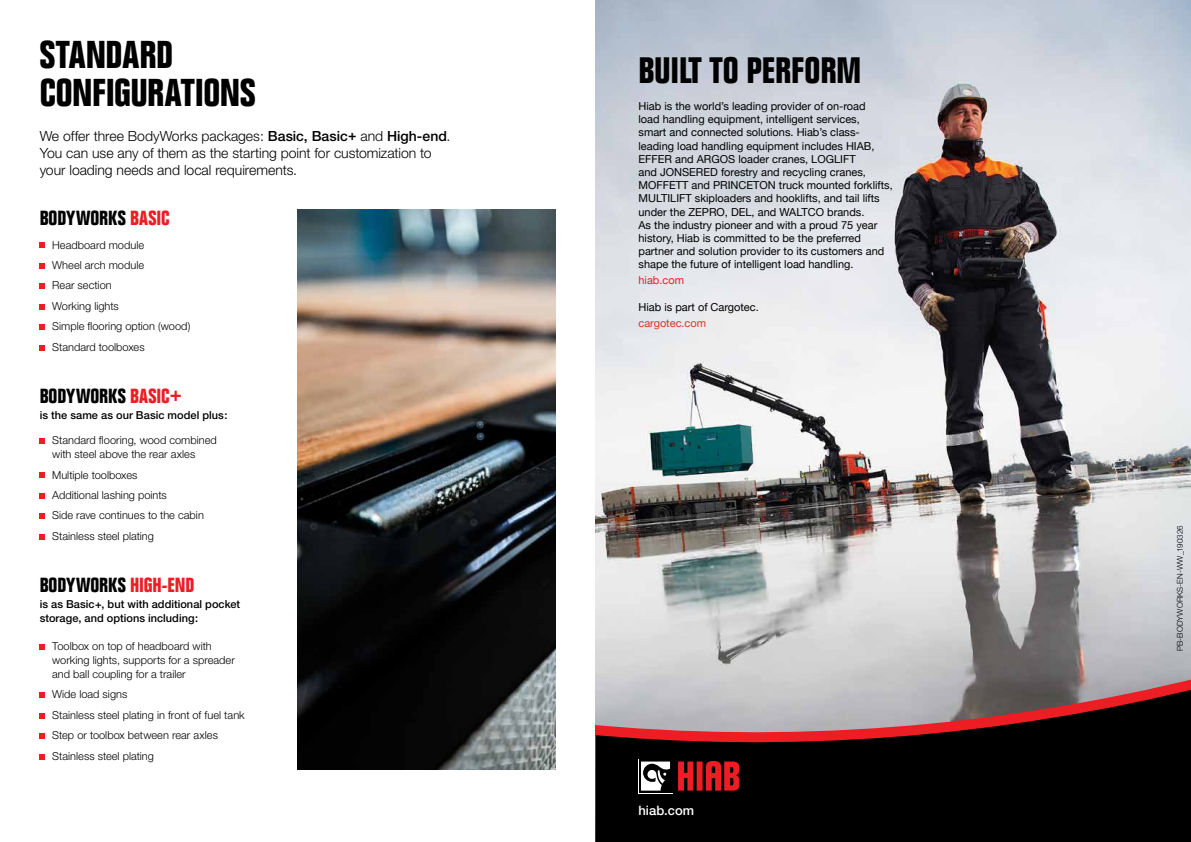
<style>
.page{position:relative;width:1191px;height:842px;background:#fff}
.page>*{position:absolute;margin:0;border:0;box-sizing:border-box;transform-origin:0 0}
.t1{font:700 condensed 38px/38px "Folio";letter-spacing:-.01em;color:#000}
.t2{font:700 condensed 36px "Folio";color:#000}
.t3{font:700 condensed 20px "Folio";letter-spacing:.005em;color:#000}
.t4{font:300 14px/17px "Helvetica Neue";letter-spacing:-.005em;color:#000}
.t5{font:500 13px "Helvetica Neue";color:#fff}
.t6{font:11px/13.2px "Helvetica Neue";color:#000}
.t7{font:300 11px/20.4px "Helvetica Neue";color:#000}
.t8{font:500 11px/14px "Helvetica Neue";letter-spacing:.005em;color:#000}
.t9{font:11px "Helvetica Neue";color:#d8372b}
.t10{font:11px "Helvetica Neue";color:#ed1d24}
.t11{font:300 8px "Helvetica Neue";letter-spacing:.005em;color:#000}
.s1{font-weight:500}
.s2{color:#ed1d24}
</style>
<div class="page">
<img style="left:595px;top:0;width:596px;height:669px">
<div style="left:595px;top:743px;width:596px;height:99px;background:#000"></div>
<svg style="left:678px;top:761px;width:61px;height:30px;background:#a61419"></svg>
<svg style="left:638px;top:759px;width:34px;height:34px"></svg>
<div style="left:639px;top:759px;width:33px;height:33px;background:#000"></div>
<svg style="left:641px;top:761px;width:29px;height:30px"></svg>
<svg style="left:595px;top:669px;width:596px;height:74px;background:#94777a"></svg>
<svg style="left:40px;top:243px;width:5px;height:5px"></svg>
<svg style="left:40px;top:263px;width:5px;height:5px"></svg>
<svg style="left:40px;top:284px;width:5px;height:5px"></svg>
<svg style="left:40px;top:304px;width:5px;height:5px"></svg>
<svg style="left:40px;top:324px;width:5px;height:6px"></svg>
<svg style="left:40px;top:345px;width:5px;height:5px"></svg>
<svg style="left:40px;top:438px;width:5px;height:5px"></svg>
<svg style="left:40px;top:473px;width:5px;height:5px"></svg>
<svg style="left:40px;top:493px;width:5px;height:5px"></svg>
<svg style="left:40px;top:513px;width:5px;height:6px"></svg>
<svg style="left:40px;top:534px;width:5px;height:5px"></svg>
<svg style="left:40px;top:644px;width:5px;height:5px"></svg>
<svg style="left:40px;top:693px;width:5px;height:5px"></svg>
<svg style="left:40px;top:713px;width:5px;height:5px"></svg>
<svg style="left:40px;top:733px;width:5px;height:6px"></svg>
<svg style="left:40px;top:754px;width:5px;height:5px"></svg>
<img style="left:298px;top:210px;width:258px;height:560px">
<h1 class="t1" style="left:40px;top:36px;width:217px">STANDARD<br>CONFIGURATIONS</h1>
<p class="t4" style="left:40px;top:128px;width:412px">We offer three BodyWorks packages: <span class="s1">Basic, Basic+</span> and <span class="s1">High-end</span>.<br>You can use any of them as the starting point for customization to your loading needs and local requirements.</p>
<h3 class="t3" style="left:40px;top:207px;width:131px">BODYWORKS <span class="s2">BASIC</span></h3>
<p class="t7" style="left:52px;top:234px;width:140px">Headboard module<br>Wheel arch module<br>Rear section<br>Working lights<br>Simple flooring option (wood)<br>Standard toolboxes</p>
<h3 class="t3" style="left:40px;top:385px;width:144px">BODYWORKS <span class="s2">BASIC+</span></h3>
<p class="t8" style="left:40px;top:408px;width:189px">is the same as our Basic model plus:</p>
<p class="t7" style="left:52px;top:433px;width:166px;line-height:14px">Standard flooring, wood combined with steel above the rear axles</p>
<p class="t7" style="left:52px;top:464px;width:153px">Multiple toolboxes<br>Additional lashing points<br>Side rave continues to the cabin<br>Stainless steel plating</p>
<h3 class="t3" style="left:40px;top:574px;width:156px">BODYWORKS <span class="s2">HIGH-END</span></h3>
<p class="t8" style="left:40px;top:597px;width:202px">is as Basic+, but with additional pocket storage, and options including:</p>
<p class="t7" style="left:52px;top:639px;width:184px;line-height:14px">Toolbox on top of headboard with working lights, supports for a spreader and ball coupling for a trailer</p>
<p class="t7" style="left:52px;top:684px;width:194px">Wide load signs<br>Stainless steel plating in front of fuel tank<br>Step or toolbox between rear axles<br>Stainless steel plating</p>
<h2 class="t2" style="left:638px;top:50px;width:224px">BUILT TO PERFORM</h2>
<p class="t6" style="left:638px;top:100px;width:256px">Hiab is the world’s leading provider of on-road<br>load handling equipment, intelligent services,<br>smart and connected solutions. Hiab’s class&shy;leading load handling equipment includes HIAB, EFFER and ARGOS loader cranes, LOGLIFT<br>and JONSERED forestry and recycling cranes, MOFFETT and PRINCETON truck mounted forklifts, MULTILIFT skiploaders and hooklifts, and tail lifts under the ZEPRO, DEL, and WALTCO brands.<br>As the industry pioneer and with a proud 75 year history, Hiab is committed to be the preferred partner and solution provider to its customers and shape the future of intelligent load handling.</p>
<p class="t10" style="left:638px;top:273px;width:47px">hiab.com</p>
<p class="t6" style="left:638px;top:301px;width:122px">Hiab is part of Cargotec.</p>
<p class="t9" style="left:638px;top:315px;width:69px">cargotec.com</p>
<p class="t5" style="left:638px;top:803px;width:57px">hiab.com</p>
<p class="t11" style="left:1175px;top:651px;width:127px;rotate:-90deg">PB-BODYWORKS-EN-WW_190326</p>
</div>
